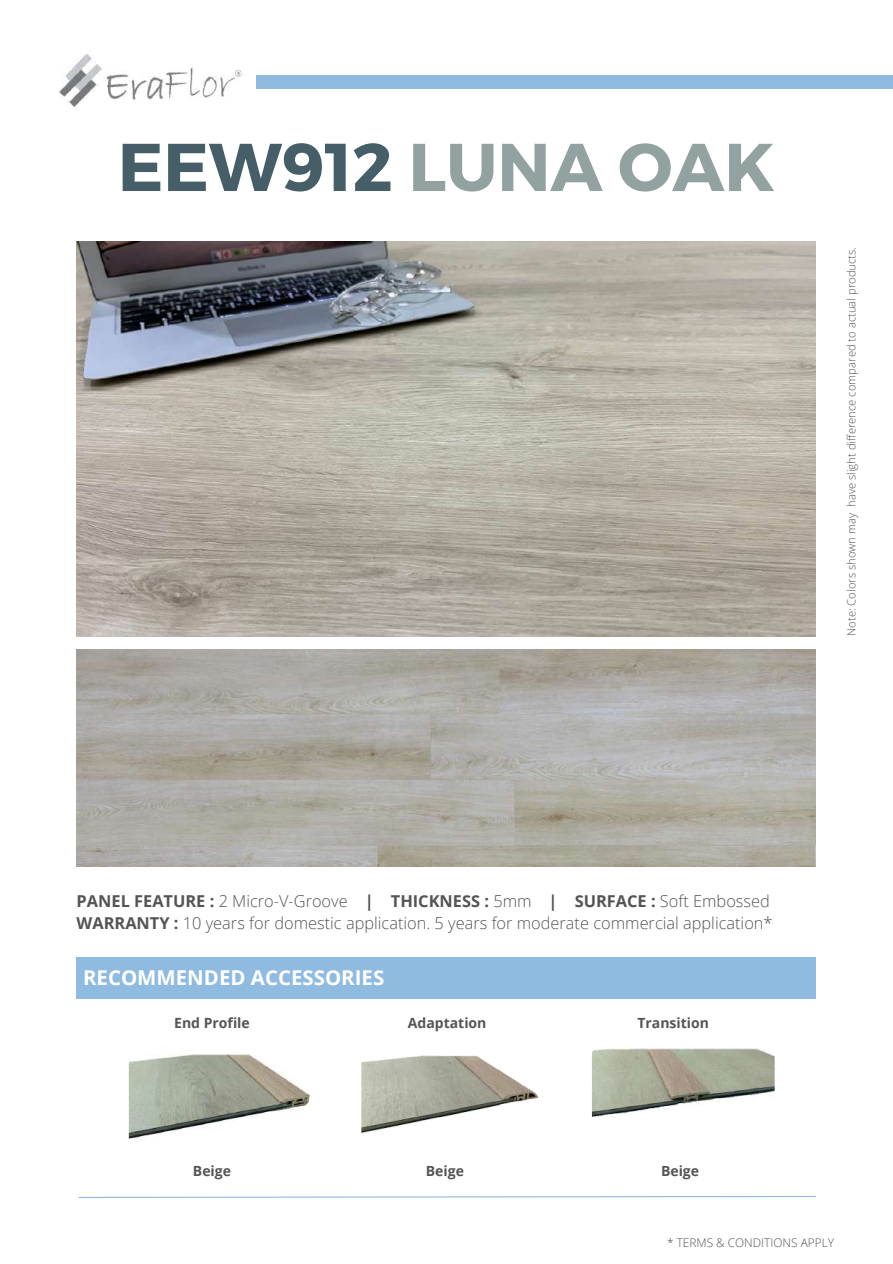
<style>
.page{position:relative;width:893px;height:1264px;background:#fff}
.page>*{position:absolute;margin:0;border:0;box-sizing:border-box;transform-origin:0 0}
.t1{font:700 67.5px "Montserrat";color:#92a2a1}
.t2{font:700 20.4px "Open Sans";color:#fff}
.t3{font:300 16.35px/22.2px "Open Sans";color:#545454}
.t4{font:700 13.95px "Open Sans";color:#565454}
.t5{font:300 11.85px "Open Sans";color:#545454}
.t6{font:300 11.25px "Open Sans";color:#545454}
.s1{color:#455e67}
.s2{font-weight:700}
</style>
<div class="page">
<img style="left:77px;top:241px;width:738px;height:395px">
<div style="left:256px;top:76px;width:636px;height:13px;background:#8fbbe0"></div>
<img style="left:59px;top:54px;width:183px;height:55px">
<div style="left:77px;top:957px;width:739px;height:42px;background:#8fbbe0"></div>
<svg style="left:78px;top:1195px;width:738px;height:3px"></svg>
<img style="left:77px;top:649px;width:738px;height:217px">
<img style="left:592px;top:1046px;width:182px;height:102px;border-radius:9px">
<img style="left:361px;top:1046px;width:182px;height:102px;border-radius:9px">
<img style="left:129px;top:1048px;width:182px;height:102px;border-radius:9px">
<img style="left:77px;top:241px;width:406px;height:152px">
<h1 class="t1" style="left:118px;top:123px;width:658px"><span class="s1">EEW912</span> LUNA OAK</h1>
<p class="t6" style="left:843px;top:636px;width:390px;rotate:-90deg">Note: Colors shown may have slight difference compared to actual products.</p>
<p class="t3" style="left:77px;top:889px;width:697px"><span class="s2">PANEL FEATURE :</span> 2 Micro-V-Groove <span class="s2">| THICKNESS :</span> 5mm <span class="s2">| SURFACE :</span> Soft Embossed<br><span class="s2">WARRANTY :</span> 10 years for domestic application. 5 years for moderate commercial application*</p>
<p class="t2" style="left:83px;top:963px;width:303px">RECOMMENDED ACCESSORIES</p>
<p class="t4" style="left:174px;top:1012px;width:77px">End Profile</p>
<p class="t4" style="left:408px;top:1012px;width:80px">Adaptation</p>
<p class="t4" style="left:637px;top:1012px;width:73px">Transition</p>
<p class="t4" style="left:193px;top:1160px;width:40px">Beige</p>
<p class="t4" style="left:426px;top:1160px;width:40px">Beige</p>
<p class="t4" style="left:661px;top:1160px;width:40px">Beige</p>
<p class="t5" style="left:667px;top:1234px;width:168px">* TERMS &amp; CONDITIONS APPLY</p>
</div>
